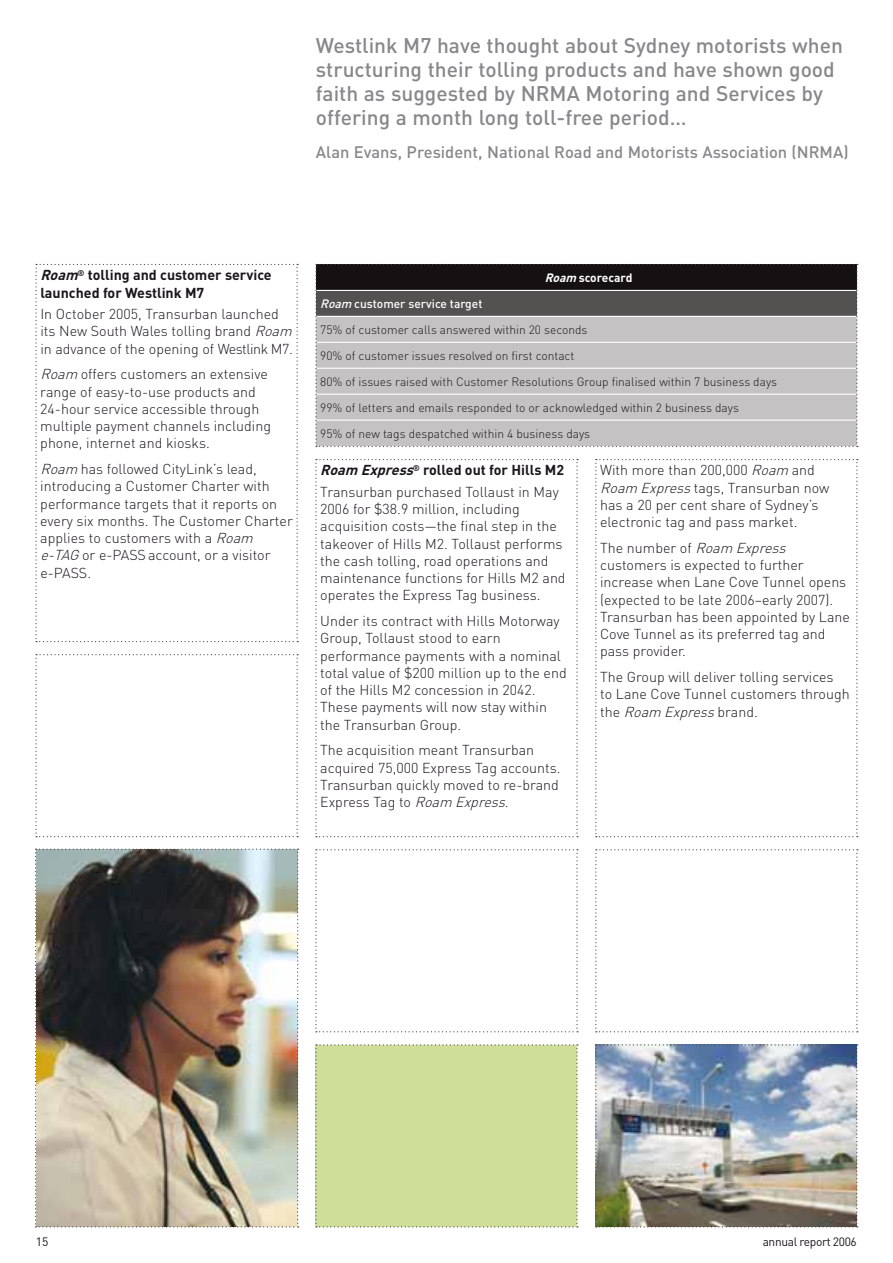
<style>
.page{position:relative;width:893px;height:1263px;background:#fff}
.page>*{position:absolute;margin:0;border:0;box-sizing:border-box;transform-origin:0 0}
.t1{font:500 21px/24px "DIN";color:#878889}
.t2{font:500 16.5px "DIN";color:#878889}
.t3{font:300 14.25px/17.2px "DIN";color:#1a171b}
.t4{font:700 14.25px/17.2px "DIN";color:#1a171b}
.t5{font:300 12px/26px "DIN";color:#1a171b}
.t6{font:12px "DIN";letter-spacing:-.03em;color:#1a171b}
.t7{font:700 12px "DIN";color:#fff}
.s1{font-style:italic}
.s2{font-weight:500;font-style:italic;color:#fff}
.s3{font-weight:500;color:#fff}
.s4{font-weight:700;font-style:italic}
.s5{font-weight:700}
</style>
<div class="page">
<svg style="left:35px;top:264px;width:263px;height:378px"></svg>
<img style="left:35px;top:848px;width:264px;height:379px">
<svg style="left:315px;top:264px;width:543px;height:183px;background:#9e9c9c"></svg>
<svg style="left:315px;top:459px;width:263px;height:378px"></svg>
<svg style="left:595px;top:459px;width:263px;height:378px"></svg>
<svg style="left:35px;top:654px;width:263px;height:183px"></svg>
<div style="left:315px;top:1044px;width:263px;height:183px;background:#cfdf99"></div>
<img style="left:595px;top:1044px;width:263px;height:183px">
<svg style="left:315px;top:849px;width:263px;height:183px"></svg>
<svg style="left:595px;top:849px;width:263px;height:183px"></svg>
<h1 class="t1" style="left:316px;top:36px;width:529px">Westlink M7 have thought about Sydney motorists when structuring their tolling products and have shown good faith as suggested by NRMA Motoring and Services by offering a month long toll-free period…</h1>
<p class="t2" style="left:316px;top:146px;width:534px">Alan Evans, President, National Road and Motorists Association (NRMA)</p>
<p class="t4" style="left:40px;top:268px;width:233px"><span class="s1">Roam</span><sup>®</sup> tolling and customer service launched for Westlink M7</p>
<p class="t3" style="left:40px;top:307px;width:256px">In October 2005, Transurban launched its New South Wales tolling brand <span class="s1">Roam </span>in advance of the opening of Westlink M7.</p>
<p class="t3" style="left:40px;top:367px;width:232px"><span class="s1">Roam</span> offers customers an extensive range of easy-to-use products and 24-hour service accessible through multiple payment channels including phone, internet and kiosks.</p>
<p class="t3" style="left:40px;top:462px;width:254px"><span class="s1">Roam</span> has followed CityLink’s lead, introducing a Customer Charter with performance targets that it reports on every six months. The Customer Charter applies to customers with a <span class="s1">Roam e-TAG</span> or e-PASS account, or a visitor e-PASS.</p>
<p class="t7" style="left:545px;top:273px;width:89px"><span class="s1">Roam</span> scorecard</p>
<p class="t5" style="left:320px;top:292px;width:458px"><span class="s2">Roam</span> <span class="s3">customer service target<br></span>75% of customer calls answered within 20 seconds<br>90% of customer issues resolved on first contact<br>80% of issues raised with Customer Resolutions Group finalised within 7 business days 99% of letters and emails responded to or acknowledged within 2 business days<br>95% of new tags despatched within 4 business days</p>
<p class="t3" style="left:320px;top:461px;width:245px;line-height:21.5px"><span class="s4">Roam Express</span><sup>®</sup> <span class="s5">rolled out for Hills M2<br></span>Transurban purchased Tollaust in May</p>
<p class="t3" style="left:320px;top:502px;width:247px">2006 for $38.9 million, including acquisition costs—the final step in the takeover of Hills M2. Tollaust performs the cash tolling, road operations and maintenance functions for Hills M2 and operates the Express Tag business.</p>
<p class="t3" style="left:320px;top:614px;width:248px">Under its contract with Hills Motorway Group, Tollaust stood to earn performance payments with a nominal total value of $200 million up to the end of the Hills M2 concession in 2042.<br>These payments will now stay within the Transurban Group.</p>
<p class="t3" style="left:320px;top:743px;width:242px">The acquisition meant Transurban acquired 75,000 Express Tag accounts.<br>Transurban quickly moved to re-brand E x p re s s Ta g t o <span class="s1">Roam Express</span>.</p>
<p class="t3" style="left:600px;top:463px;width:231px">With more than 200,000 <span class="s1">Roam</span> and<br><span class="s1">Roam Express</span> tags, Transurban now has a 20 per cent share of Sydney’s electronic tag and pass market.</p>
<p class="t3" style="left:600px;top:541px;width:251px">T h e n u m b e r o f <span class="s1">Roam Express </span>customers is expected to further increase when Lane Cove Tunnel opens (expected to be late 2006–early 2007).<br>Transurban has been appointed by Lane<br>Cove Tunnel as its preferred tag and pass provider.</p>
<p class="t3" style="left:600px;top:670px;width:251px">The Group will deliver tolling services<br>to Lane Cove Tunnel customers through t h e <span class="s1">Roam Express</span> b ra n d .</p>
<p class="t6" style="left:36px;top:1237px;width:14px">15</p>
<p class="t6" style="left:763px;top:1237px;width:96px">annual report 2006</p>
</div>
